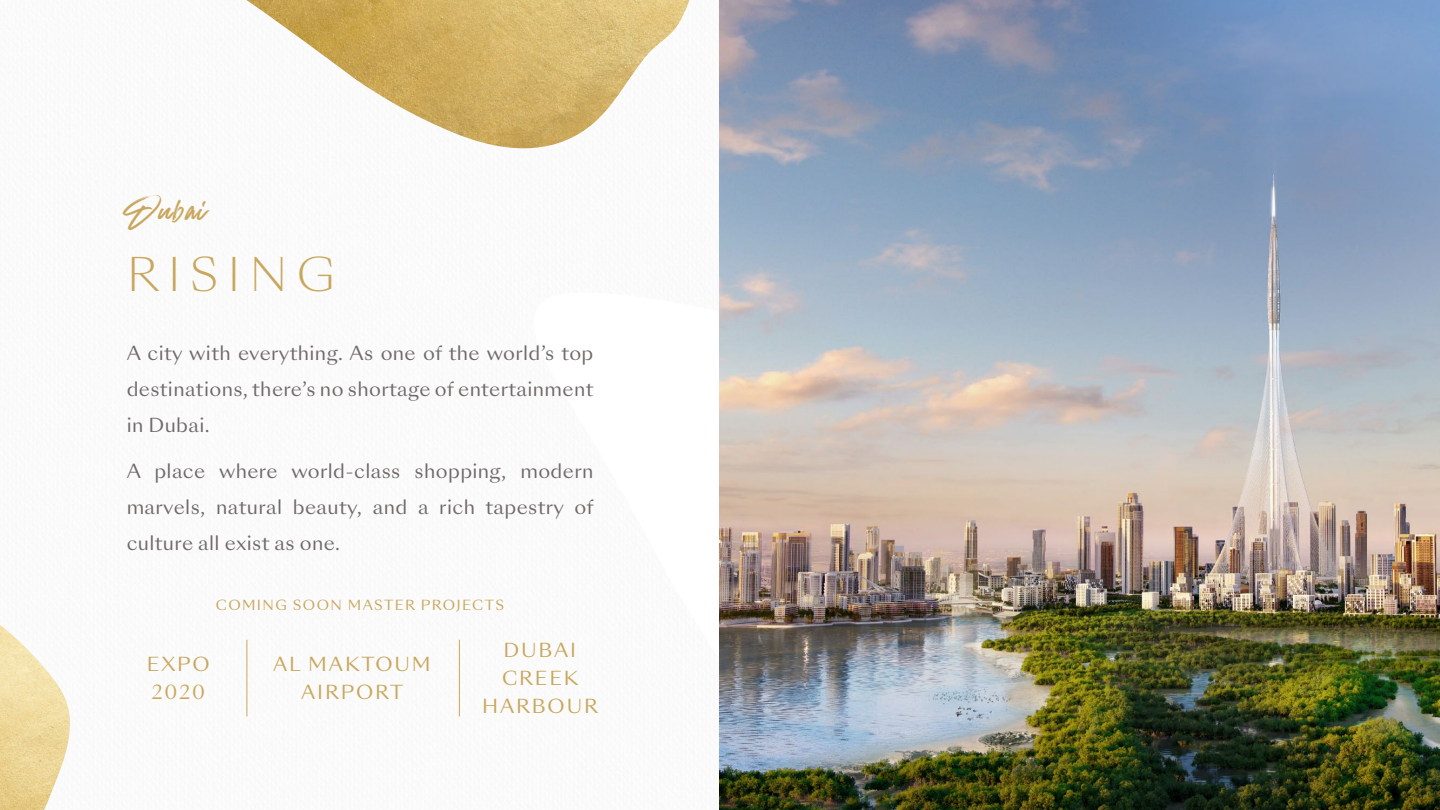
<style>
.page{position:relative;width:1440px;height:810px;background:#fff}
.page>*{position:absolute;margin:0;border:0;box-sizing:border-box;transform-origin:0 0}
.t1{font:300 45px "Sang Bleu Sunrise";letter-spacing:.2em;color:#c8a65c}
.t2{font:41.25px "Stay Dreaming";letter-spacing:.03em;color:#c8a65c}
.t3{font:18.75px/36px "Sang Bleu Sunrise";letter-spacing:.02em;color:#6f6967;text-align:justify}
.t4{font:18.75px/27.8px "Sang Bleu Sunrise";letter-spacing:.1em;color:#c8a65c}
.t5{font:13.5px "Sang Bleu Sunrise";letter-spacing:.1em;color:#c8a65c}
</style>
<div class="page">
<img style="left:720px;top:0;width:720px;height:810px">
<img style="left:247px;top:0;width:443px;height:149px">
<img style="left:0;top:625px;width:70px;height:185px">
<hr style="left:247px;top:640px;width:1px;height:76px;background:#c8a65c">
<hr style="left:459px;top:640px;width:1px;height:76px;background:#c8a65c">
<p class="t2" style="left:127px;top:186px;width:83px">Dubai</p>
<p class="t1" style="left:127px;top:244px;width:210px">RISING</p>
<p class="t3" style="left:127px;top:336px;width:468px">A city with everything. As one of the world’s top destinations, there’s no shortage of entertainment in Dubai.</p>
<p class="t3" style="left:127px;top:454px;width:469px">A place where world-class shopping, modern marvels, natural beauty, and a rich tapestry of culture all exist as one.</p>
<p class="t5" style="left:216px;top:596px;width:290px">COMING SOON MASTER PROJECTS</p>
<p class="t4" style="left:147px;top:651px;width:64px">EXPO<br>2020</p>
<p class="t4" style="left:273px;top:651px;width:159px">AL MAKTOUM</p>
<p class="t4" style="left:301px;top:679px;width:104px">AIRPORT</p>
<p class="t4" style="left:482px;top:637px;width:117px;text-align:center">DUBAI<br>CREEK<br>HARBOUR</p>
</div>
